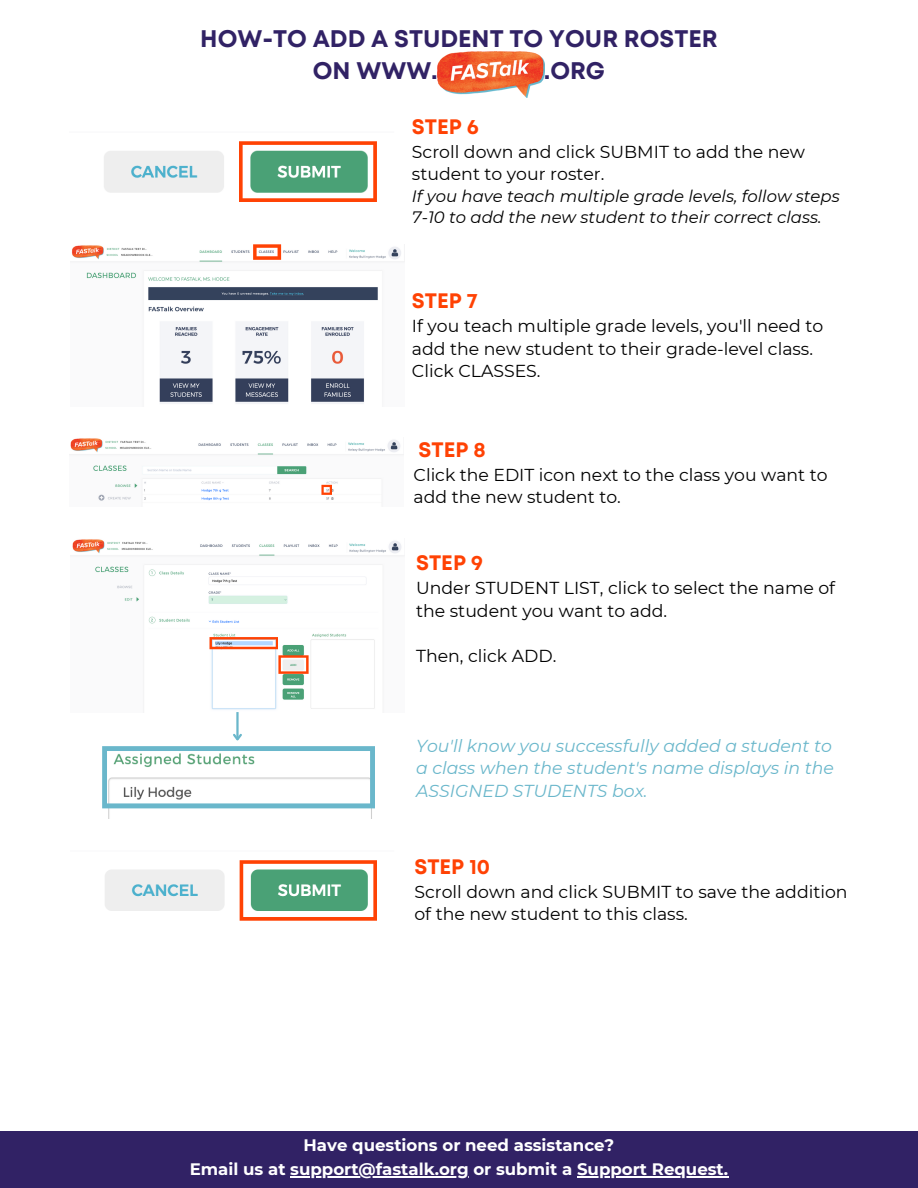
<style>
.page{position:relative;width:918px;height:1188px;background:#fff}
.page>*{position:absolute;margin:0;border:0;box-sizing:border-box;transform-origin:0 0}
.t1{font:700 24px "Mont";color:#312265}
.t2{font:700 21px "Mont";color:#ff4204}
.t3{font:17.25px/22.5px "Montserrat";color:#000}
.t4{font:italic 17.25px/22.5px "Montserrat";color:#6ab7cb;text-align:justify}
.t5{font:700 16.65px "Montserrat";color:#fff}
.t6{font:italic 16.5px/21.3px "Montserrat";color:#000}
</style>
<div class="page">
<div style="left:0;top:1131px;width:918px;height:57px;background:#312265"></div>
<img style="left:71px;top:244px;width:334px;height:160px">
<svg style="left:253px;top:244px;width:28px;height:16px"></svg>
<img style="left:69px;top:438px;width:334px;height:63px">
<svg style="left:321px;top:485px;width:11px;height:10px"></svg>
<img style="left:102px;top:808px;width:273px;height:10px">
<img style="left:71px;top:539px;width:334px;height:174px">
<svg style="left:209px;top:637px;width:69px;height:12px"></svg>
<svg style="left:278px;top:655px;width:31px;height:19px"></svg>
<hr style="left:236px;top:712px;width:3px;height:27px;background:#6ab7cb">
<svg style="left:102px;top:732px;width:273px;height:76px"></svg>
<img style="left:105px;top:860px;width:135px;height:61px">
<svg style="left:240px;top:860px;width:137px;height:61px"></svg>
<img style="left:104px;top:151px;width:120px;height:42px">
<svg style="left:239px;top:141px;width:138px;height:61px"></svg>
<img style="left:438px;top:52px;width:107px;height:46px">
<hr style="left:290px;top:1176px;width:179px;height:1px;background:#fff">
<hr style="left:577px;top:1176px;width:151px;height:1px;background:#fff">
<p class="t1" style="left:200px;top:29px;width:519px">HOW-TO ADD A STUDENT TO YOUR ROSTER</p>
<p class="t1" style="left:313px;top:62px;width:294px">ON WWW.FASTAL .ORG</p>
<p class="t2" style="left:412px;top:119px;width:68px">STEP 6</p>
<p class="t3" style="left:412px;top:140px;width:395px">Scroll down and click SUBMIT to add the new student to your roster.</p>
<p class="t6" style="left:412px;top:185px;width:429px">If you have teach multiple grade levels, follow steps<br>7-10 to add the new student to their correct class.</p>
<p class="t2" style="left:412px;top:293px;width:67px">STEP 7</p>
<p class="t3" style="left:412px;top:315px;width:413px">If you teach multiple grade levels, you'll need to add the new student to their grade-level class.</p>
<p class="t3" style="left:412px;top:360px;width:130px">Click CLASSES.</p>
<p class="t2" style="left:419px;top:442px;width:69px">STEP 8</p>
<p class="t3" style="left:414px;top:464px;width:415px;line-height:21.3px">Click the EDIT icon next to the class you want to add the new student to.</p>
<p class="t2" style="left:416px;top:555px;width:68px">STEP 9</p>
<p class="t3" style="left:416px;top:577px;width:420px">Under STUDENT LIST, click to select the name of the student you want to add.</p>
<p class="t3" style="left:416px;top:644px;width:142px">Then, click ADD.</p>
<p class="t4" style="left:416px;top:734px;width:419px">You'll know you successfully added a student to a class when the student's name displays in the ASSIGNED STUDENTS box.</p>
<p class="t2" style="left:414px;top:859px;width:77px">STEP 10</p>
<p class="t3" style="left:414px;top:880px;width:435px">Scroll down and click SUBMIT to save the addition of the new student to this class.</p>
<p class="t5" style="left:304px;top:1135px;width:312px">Have questions or need assistance?</p>
<p class="t5" style="left:190px;top:1159px;width:540px">Email us at support@fastalk.org or submit a Support Request.</p>
</div>
